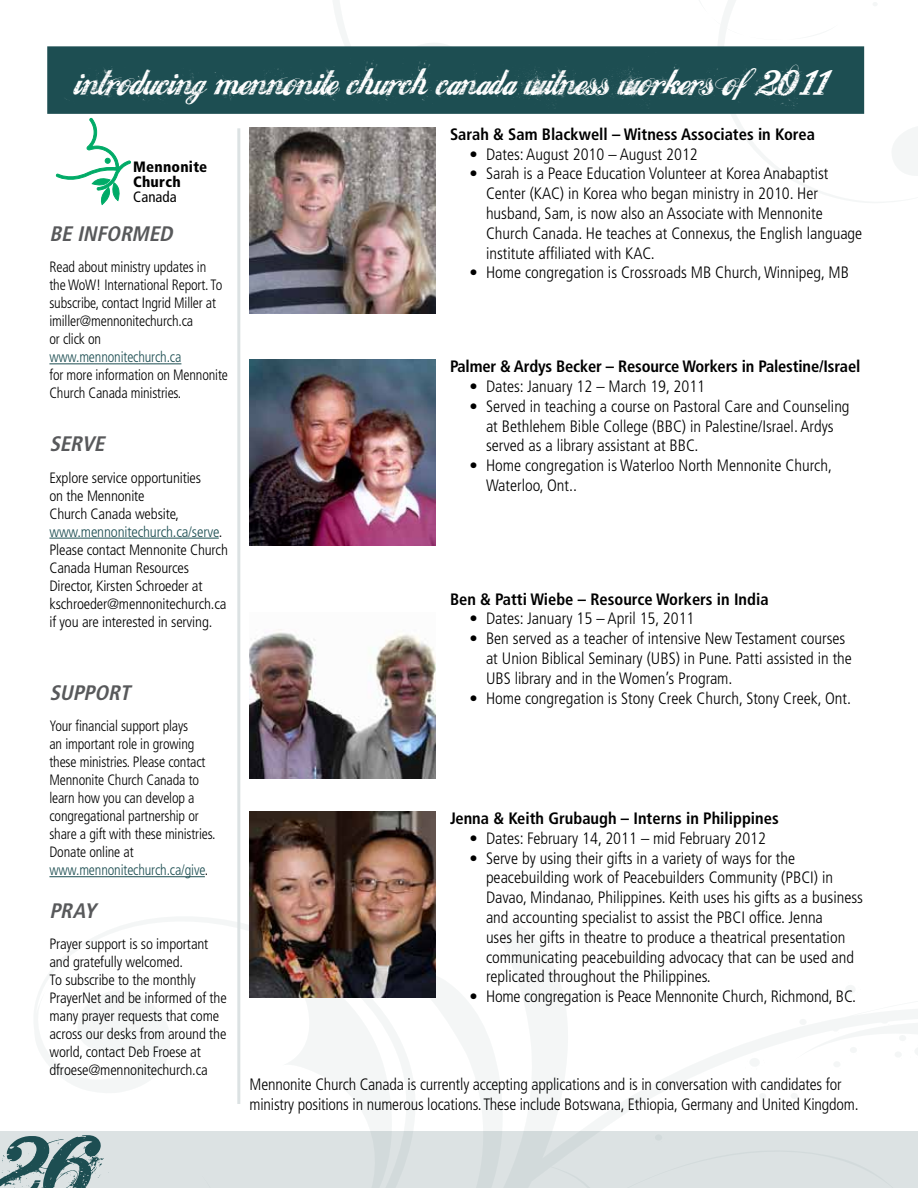
<style>
.page{position:relative;width:918px;height:1188px;background:#fff}
.page>*{position:absolute;margin:0;border:0;box-sizing:border-box;transform-origin:0 0}
.t1{font:105px "Hawaii Lover";color:#1d4e52}
.t2{font:40.5px "Hawaii Lover";letter-spacing:-.01em;color:#fff}
.t3{font:italic 700 condensed 21px "Frutiger";color:#58595b}
.t4{font:300 condensed 16.5px/19.8px "Frutiger";color:#000}
.t5{font:700 condensed 16.5px "Frutiger";color:#000}
.t6{font:300 condensed 15px/18px "Frutiger";letter-spacing:-.01em;color:#000}
.t7{font:300 condensed 15px/18px "Frutiger";letter-spacing:-.01em;color:#000;scale:.95 1}
.t8{font:300 condensed 15px "Frutiger";letter-spacing:-.01em;color:#1d4e52;scale:.95 1}
.t9{font:900 condensed 15px/15px "Frutiger";letter-spacing:.015em;color:#000}
.t10{font:condensed 15px "Frutiger";letter-spacing:.005em;color:#000}
.s1{color:#1d4e52}
</style>
<div class="page">
<svg style="left:0;top:913px;width:918px;height:275px"></svg>
<svg style="left:264px;top:0;width:654px;height:360px"></svg>
<img style="left:250px;top:127px;width:186px;height:186px">
<div style="left:47px;top:46px;width:817px;height:68px;background:#1d4e52"></div>
<img style="left:250px;top:360px;width:186px;height:186px">
<hr style="left:49px;top:363px;width:132px;height:1px;background:#1d4e52">
<hr style="left:49px;top:538px;width:170px;height:1px;background:#1d4e52">
<hr style="left:49px;top:876px;width:156px;height:1px;background:#1d4e52">
<svg style="left:56px;top:118px;width:75px;height:87px"></svg>
<hr style="left:237px;top:128px;width:3px;height:976px;background:#dce2e3">
<img style="left:250px;top:629px;width:186px;height:149px">
<img style="left:250px;top:812px;width:186px;height:186px">
<h2 class="t2" style="left:74px;top:46px;width:785px">introducing mennonite churchcanada witness workers of 2011</h2>
<p class="t9" style="left:133px;top:159px;width:76px">Mennonite<br>Church</p>
<p class="t10" style="left:133px;top:188px;width:45px">Canada</p>
<p class="t3" style="left:49px;top:221px;width:130px">BE INFORMED</p>
<p class="t7" style="left:49px;top:258px;width:184px">Read about ministry updates in the WoW! International Report. To subscribe, contact Ingrid Miller at imiller@mennonitechurch.ca<br>or click on</p>
<p class="t8" style="left:49px;top:349px;width:140px">www.mennonitechurch.ca</p>
<p class="t7" style="left:49px;top:366px;width:189px">for more information on Mennonite<br>Church Canada ministries.</p>
<p class="t3" style="left:49px;top:431px;width:62px">SERVE</p>
<p class="t6" style="left:49px;top:469px;width:180px">Explore service opportunities<br>on the Mennonite<br>Church Canada website, <span class="s1">www.mennonitechurch.ca/serve</span>.<br>Please contact Mennonite Church<br>Canada Human Resources<br>Director, Kirsten Schroeder at kschroeder@mennonitechurch.ca if you are interested in serving.</p>
<p class="t3" style="left:49px;top:680px;width:87px">SUPPORT</p>
<p class="t7" style="left:49px;top:717px;width:176px">Your financial support plays<br>an important role in growing these ministries. Please contact<br>Mennonite Church Canada to learn how you can develop a congregational partnership or share a gift with these ministries.<br>Donate online at <span class="s1">www.mennonitechurch.ca/give</span>.</p>
<p class="t3" style="left:49px;top:898px;width:53px">PRAY</p>
<p class="t6" style="left:49px;top:935px;width:179px">Prayer support is so important and gratefully welcomed.<br>To subscribe to the monthly<br>PrayerNet and be informed of the many prayer requests that come across our desks from around the world, contact Deb Froese at dfroese@mennonitechurch.ca</p>
<h1 class="t1" style="left:-18px;top:1075px;width:117px">26</h1>
<p class="t5" style="left:450px;top:124px;width:367px">Sarah &amp; Sam Blackwell – Witness Associates in Korea</p>
<p class="t4" style="left:470px;top:144px;width:230px">• Dates: August 2010 – August 2012</p>
<p class="t4" style="left:486px;top:164px;width:378px;text-indent:-16px">• Sarah is a Peace Education Volunteer at Korea Anabaptist Center (KAC) in Korea who began ministry in 2010. Her husband, Sam, is now also an Associate with Mennonite Church Canada. He teaches at Connexus, the English language institute affiliated with KAC.</p>
<p class="t4" style="left:470px;top:263px;width:381px">• Home congregation is Crossroads MB Church, Winnipeg, MB</p>
<p class="t5" style="left:450px;top:357px;width:412px">Palmer &amp; Ardys Becker – Resource Workers in Palestine/Israel</p>
<p class="t4" style="left:470px;top:377px;width:237px">• Dates: January 12 – March 19, 2011</p>
<p class="t4" style="left:486px;top:396px;width:365px;text-indent:-16px">• Served in teaching a course on Pastoral Care and Counseling at Bethlehem Bible College (BBC) in Palestine/Israel. Ardys served as a library assistant at BBC.</p>
<p class="t4" style="left:486px;top:456px;width:347px;text-indent:-16px">• Home congregation is Waterloo North Mennonite Church,<br>Waterloo, Ont..</p>
<p class="t5" style="left:450px;top:589px;width:320px">Ben &amp; Patti Wiebe – Resource Workers in India</p>
<p class="t4" style="left:470px;top:609px;width:227px">• Dates: January 15 – April 15, 2011</p>
<p class="t4" style="left:486px;top:629px;width:367px;text-indent:-16px">• Ben served as a teacher of intensive New Testament courses at Union Biblical Seminary (UBS) in Pune. Patti assisted in the<br>UBS library and in the Women’s Program.</p>
<p class="t4" style="left:470px;top:688px;width:383px">• Home congregation is Stony Creek Church, Stony Creek, Ont.</p>
<p class="t5" style="left:450px;top:808px;width:330px">Jenna &amp; Keith Grubaugh – Interns in Philippines</p>
<p class="t4" style="left:470px;top:828px;width:298px">• Dates: February 14, 2011 – mid February 2012</p>
<p class="t4" style="left:486px;top:848px;width:379px;text-indent:-16px">• Serve by using their gifts in a variety of ways for the peacebuilding work of Peacebuilders Community (PBCI) in Davao, Mindanao, Philippines. Keith uses his gifts as a business and accounting specialist to assist the PBCI office. Jenna<br>uses her gifts in theatre to produce a theatrical presentation communicating peacebuilding advocacy that can be used and replicated throughout the Philippines.</p>
<p class="t4" style="left:470px;top:987px;width:388px">• Home congregation is Peace Mennonite Church, Richmond, BC.</p>
<p class="t4" style="left:250px;top:1075px;width:611px">Mennonite Church Canada is currently accepting applications and is in conversation with candidates for ministry positions in numerous locations. These include Botswana, Ethiopia, Germany and United Kingdom.</p>
</div>
